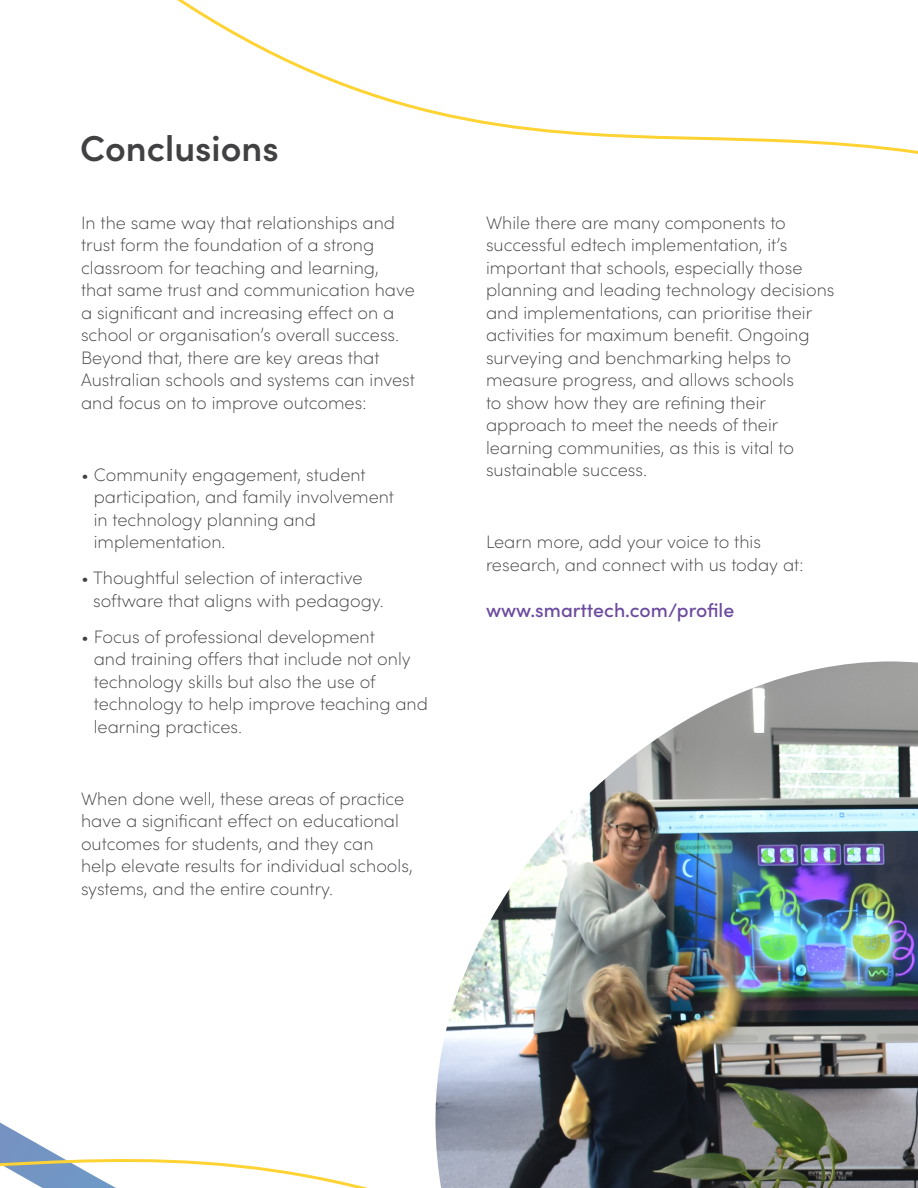
<style>
.page{position:relative;width:918px;height:1188px;background:#fff}
.page>*{position:absolute;margin:0;border:0;box-sizing:border-box;transform-origin:0 0}
.t1{font:600 36px "Sofia Pro";color:#414042}
.t2{font:500 19.5px "Sofia Pro";color:#6c4b9f}
.t3{font:200 18px/22.5px "Sofia Pro";color:#414042}
</style>
<div class="page">
<img style="left:565px;top:661px;width:353px;height:527px">
<svg style="left:177px;top:0;width:741px;height:154px"></svg>
<img style="left:565px;top:854px;width:214px;height:334px">
<svg style="left:0;top:820px;width:565px;height:368px"></svg>
<h1 class="t1" style="left:80px;top:121px;width:200px">Conclusions</h1>
<p class="t3" style="left:81px;top:210px;width:335px">In the same way that relationships and trust form the foundation of a strong classroom for teaching and learning, that same trust and communication have a significant and increasing effect on a school or organisation’s overall success.<br>Beyond that, there are key areas that Australian schools and systems can invest and focus on to improve outcomes:</p>
<p class="t3" style="left:94px;top:462px;width:302px;text-indent:-13px">• Community engagement, student participation, and family involvement in technology planning and implementation.</p>
<p class="t3" style="left:93px;top:566px;width:292px;text-indent:-12px">• Thoughtful selection of interactive software that aligns with pedagogy.</p>
<p class="t3" style="left:94px;top:624px;width:336px;text-indent:-13px">• Focus of professional development<br>and training offers that include not only technology skills but also the use of technology to help improve teaching and learning practices.</p>
<p class="t3" style="left:81px;top:786px;width:333px">When done well, these areas of practice have a significant effect on educational outcomes for students, and they can help elevate results for individual schools, systems, and the entire country.</p>
<p class="t3" style="left:486px;top:210px;width:350px">While there are many components to successful edtech implementation, it’s important that schools, especially those planning and leading technology decisions and implementations, can prioritise their activities for maximum benefit. Ongoing surveying and benchmarking helps to measure progress, and allows schools<br>to show how they are refining their approach to meet the needs of their learning communities, as this is vital to sustainable success.</p>
<p class="t3" style="left:486px;top:530px;width:319px">Learn more, add your voice to this research, and connect with us today at:</p>
<p class="t2" style="left:486px;top:596px;width:250px">www.smarttech.com/profile</p>
</div>
